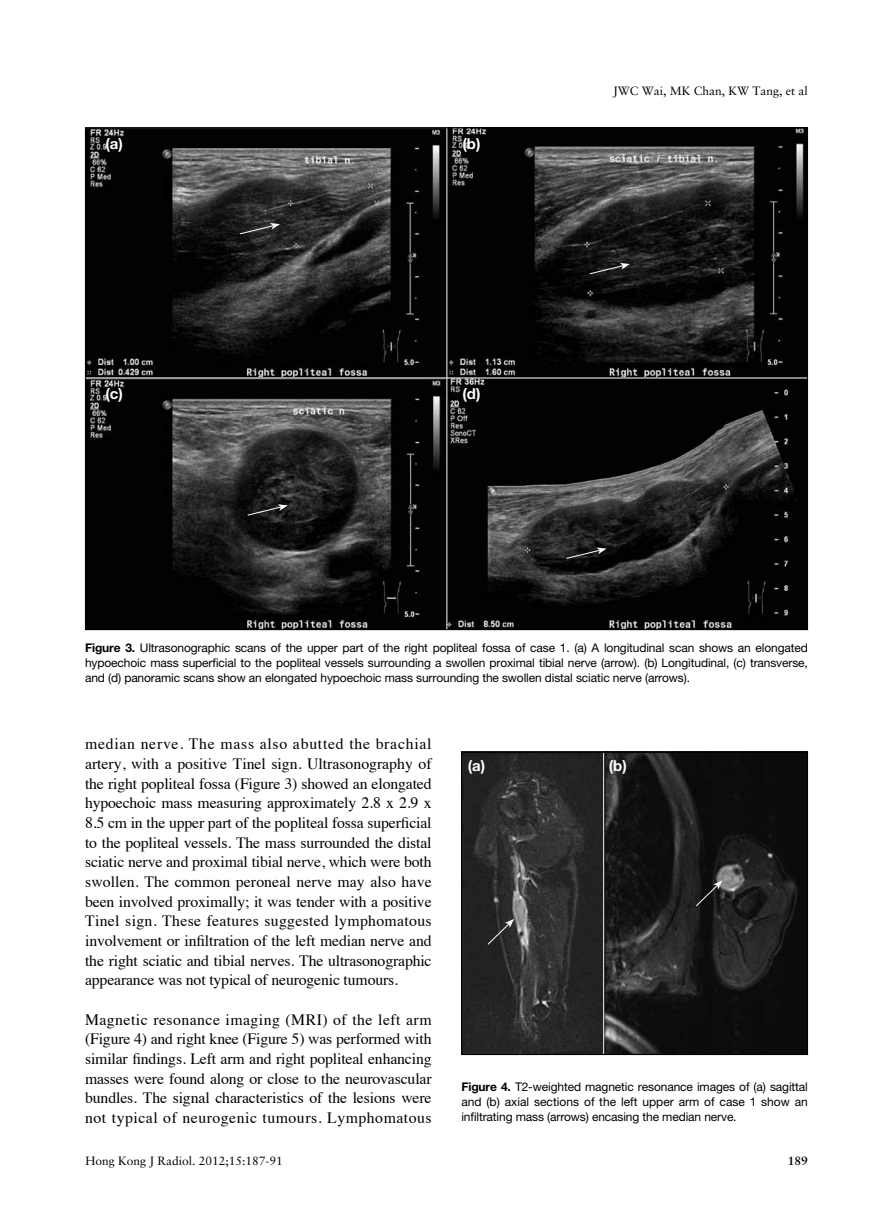
<style>
.page{position:relative;width:893px;height:1229px;background:#fff}
.page>*{position:absolute;margin:0;border:0;box-sizing:border-box;transform-origin:0 0}
.t1{font:15.75px/19.6px "Times";letter-spacing:-.01em;color:#000;text-align:justify}
.t2{font:700 15px "Helvetica Neue";color:#fff}
.t3{font:12px/15px "Helvetica Neue";letter-spacing:-.01em;color:#000;text-align:justify}
.t4{font:12px "Sabon";color:#000}
.t5{font:700 12px "Sabon";color:#000}
.s1{font-weight:700}
</style>
<div class="page">
<img style="left:87px;top:130px;width:359px;height:247px">
<img style="left:447px;top:130px;width:359px;height:247px">
<img style="left:87px;top:379px;width:719px;height:249px">
<hr style="left:446px;top:128px;width:1px;height:501px;background:#fff">
<svg style="left:239px;top:223px;width:41px;height:12px"></svg>
<svg style="left:247px;top:504px;width:41px;height:12px"></svg>
<svg style="left:566px;top:547px;width:41px;height:12px"></svg>
<svg style="left:589px;top:263px;width:41px;height:12px"></svg>
<img style="left:463px;top:754px;width:343px;height:299px">
<svg style="left:487px;top:919px;width:27px;height:26px"></svg>
<svg style="left:695px;top:880px;width:27px;height:27px"></svg>
<hr style="left:603px;top:752px;width:1px;height:302px;background:#fff">
<div style="left:461px;top:752px;width:347px;height:303px;border:1px solid #000"></div>
<p class="t2" style="left:105px;top:134px;width:19px">(a)</p>
<p class="t2" style="left:105px;top:384px;width:19px">(c)</p>
<p class="t2" style="left:462px;top:134px;width:20px">(b)</p>
<p class="t2" style="left:462px;top:384px;width:20px">(d)</p>
<p class="t4" style="left:613px;top:84px;width:196px">JWC Wai, MK Chan, KW Tang, et al</p>
<p class="t3" style="left:85px;top:640px;width:724px"><span class="s1">Figure 3.</span> Ultrasonographic scans of the upper part of the right popliteal fossa of case 1. (a) A longitudinal scan shows an elongated hypoechoic mass superficial to the popliteal vessels surrounding a swollen proximal tibial nerve (arrow). (b) Longitudinal, (c) transverse, and (d) panoramic scans show an elongated hypoechoic mass surrounding the swollen distal sciatic nerve (arrows).</p>
<p class="t1" style="left:85px;top:733px;width:348px">median nerve. The mass also abutted the brachial artery, with a positive Tinel sign. Ultrasonography of the right popliteal fossa (Figure 3) showed an elongated hypoechoic mass measuring approximately 2.8 x 2.9 x 8.5 cm in the upper part of the popliteal fossa superficial to the popliteal vessels. The mass surrounded the distal sciatic nerve and proximal tibial nerve, which were both swollen. The common peroneal nerve may also have been involved proximally; it was tender with a positive Tinel sign. These features suggested lymphomatous involvement or infiltration of the left median nerve and the right sciatic and tibial nerves. The ultrasonographic appearance was not typical of neurogenic tumours.</p>
<p class="t1" style="left:85px;top:1008px;width:348px">Magnetic resonance imaging (MRI) of the left arm (Figure 4) and right knee (Figure 5) was performed with similar findings. Left arm and right popliteal enhancing masses were found along or close to the neurovascular bundles. The signal characteristics of the lesions were not typical of neurogenic tumours. Lymphomatous</p>
<p class="t2" style="left:468px;top:756px;width:19px">(a)</p>
<p class="t2" style="left:609px;top:756px;width:20px">(b)</p>
<p class="t3" style="left:461px;top:1079px;width:348px"><span class="s1">Figure 4.</span> T2-weighted magnetic resonance images of (a) sagittal and (b) axial sections of the left upper arm of case 1 show an infiltrating mass (arrows) encasing the median nerve.</p>
<p class="t4" style="left:85px;top:1153px;width:199px">Hong Kong J Radiol. 2012;15:187-91</p>
<p class="t5" style="left:788px;top:1153px;width:22px">189</p>
</div>
